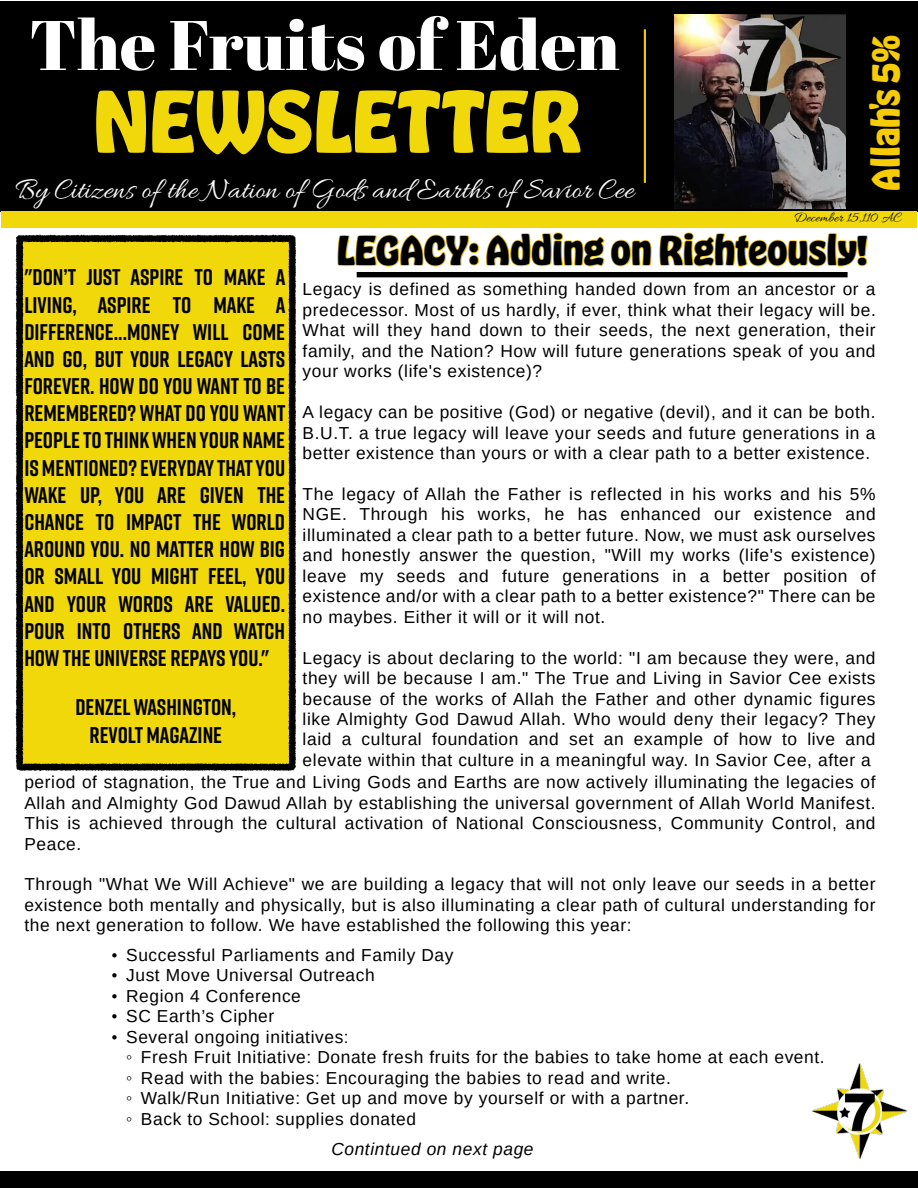
<style>
.page{position:relative;width:918px;height:1188px;background:#fff}
.page>*{position:absolute;margin:0;border:0;box-sizing:border-box;transform-origin:0 0}
.t1{font:700 80.85px "Hobeaux";color:#f0d80b}
.t2{font:69.9px "Abril Fatface";color:#fff}
.t3{font:700 37.95px "Hobeaux";color:#000}
.t4{font:700 36px "Hobeaux";color:#f6cc07}
.t5{font:30.3px "Allura";color:#fff}
.t6{font:700 22.65px/27.2px "Rift";color:#000;text-align:justify}
.t7{font:17.4px/20.4px "Arimo";letter-spacing:.035em;color:#000;text-align:justify}
.t8{font:italic 17.4px "Arimo";letter-spacing:.035em;color:#000}
.t9{font:14.4px "Allura";color:#000}
.s1{font-family:"Times New Roman"}
</style>
<div class="page">
<div style="left:0;top:1px;width:918px;height:210px;background:#000"></div>
<div style="left:1px;top:211px;width:916px;height:17px;background:#f0d80b"></div>
<svg style="left:337px;top:232px;width:531px;height:35px"></svg>
<div style="left:0;top:1171px;width:918px;height:16px;background:#000"></div>
<hr style="left:644px;top:29px;width:2px;height:154px;background:#f8c802">
<img style="left:675px;top:14px;width:170px;height:195px">
<img style="left:15px;top:234px;width:282px;height:538px">
<img style="left:813px;top:1063px;width:94px;height:95px">
<div style="left:357px;top:272px;width:491px;height:5px;background:#000"></div>
<h2 class="t2" style="left:29px;top:-4px;width:592px">The Fruits of Eden</h2>
<h1 class="t1" style="left:93px;top:67px;width:490px">NEWSLETTER</h1>
<h3 class="t5" style="left:16px;top:172px;width:620px">By Citizens of the Nation of Gods and Earths of Savior Cee</h3>
<h3 class="t4" style="left:862px;top:191px;width:158px;rotate:-90deg">Allah's 5%</h3>
<p class="t9" style="left:794px;top:210px;width:109px">December 15,110 AC</p>
<p class="t6" style="left:24px;top:263px;width:263px">"DON’T JUST ASPIRE TO MAKE A LIVING, ASPIRE TO MAKE A DIFFERENCE...MONEY WILL COME AND GO, BUT YOUR LEGACY LASTS FOREVER. HOW DO YOU WANT TO BE REMEMBERED? WHAT DO YOU WANT PEOPLE TO THINK WHEN YOUR NAME IS MENTIONED? EVERYDAY THAT YOU WAKE UP, YOU ARE GIVEN THE CHANCE TO IMPACT THE WORLD AROUND YOU. NO MATTER HOW BIG OR SMALL YOU MIGHT FEEL, YOU AND YOUR WORDS ARE VALUED.<br>POUR INTO OTHERS AND WATCH HOW THE UNIVERSE REPAYS YOU."</p>
<h3 class="t6" style="left:75px;top:694px;width:162px;text-align:center">DENZEL WASHINGTON,<br>REVOLT MAGAZINE</h3>
<h3 class="t3" style="left:337px;top:225px;width:532px">LEGACY: Adding on Righteously!</h3>
<p class="t7" style="left:303px;top:279px;width:575px">Legacy is defined as something handed down from an ancestor or a predecessor. Most of us hardly, if ever, think what their legacy will be.<br>What will they hand down to their seeds, the next generation, their family, and the Nation? How will future generations speak of you and your works (life's existence)?</p>
<p class="t7" style="left:303px;top:402px;width:574px">A legacy can be positive (God) or negative (devil), and it can be both.<br>B.U.T. a true legacy will leave your seeds and future generations in a better existence than yours or with a clear path to a better existence.</p>
<p class="t7" style="left:303px;top:484px;width:575px">The legacy of Allah the Father is reflected in his works and his 5% NGE. Through his works, he has enhanced our existence and illuminated a clear path to a better future. Now, we must ask ourselves and honestly answer the question, "Will my works (life's existence) leave my seeds and future generations in a better position of existence and/or with a clear path to a better existence?" There can be no maybes. Either it will or it will not.</p>
<p class="t7" style="left:303px;top:648px;width:575px">Legacy is about declaring to the world: "I am because they were, and they will be because I am." The True and Living in Savior Cee exists because of the works of Allah the Father and other dynamic figures like Almighty God Dawud Allah. Who would deny their legacy? They laid a cultural foundation and set an example of how to live and elevate within that culture in a meaningful way. In Savior Cee, after a</p>
<p class="t7" style="left:24px;top:772px;width:853px">period of stagnation, the True and Living Gods and Earths are now actively illuminating the legacies of Allah and Almighty God Dawud Allah by establishing the universal government of Allah World Manifest.<br>This is achieved through the cultural activation of National Consciousness, Community Control, and Peace.</p>
<p class="t7" style="left:24px;top:874px;width:853px">Through "What We Will Achieve" we are building a legacy that will not only leave our seeds in a better existence both mentally and physically, but is also illuminating a clear path of cultural understanding for the next generation to follow. We have established the following this year:</p>
<p class="t7" style="left:111px;top:945px;width:343px"><span class="s1">•</span> Successful Parliaments and Family Day</p>
<p class="t7" style="left:111px;top:965px;width:265px"><span class="s1">•</span> Just Move Universal Outreach</p>
<p class="t7" style="left:111px;top:986px;width:191px"><span class="s1">•</span> Region 4 Conference</p>
<p class="t7" style="left:111px;top:1006px;width:164px"><span class="s1">•</span> SC Earth’s Cipher</p>
<p class="t7" style="left:126px;top:1027px;width:700px;text-align:left;text-indent:-15px"><span class="s1">•</span> Several ongoing initiatives:<br><span class="s1">◦</span> Fresh Fruit Initiative: Donate fresh fruits for the babies to take home at each event. <span class="s1">◦</span> Read with the babies: Encouraging the babies to read and write.<br><span class="s1">◦</span> Walk/Run Initiative: Get up and move by yourself or with a partner.<br><span class="s1">◦</span> Back to School: supplies donated</p>
<p class="t8" style="left:331px;top:1137px;width:204px">Contintued on next page</p>
</div>
